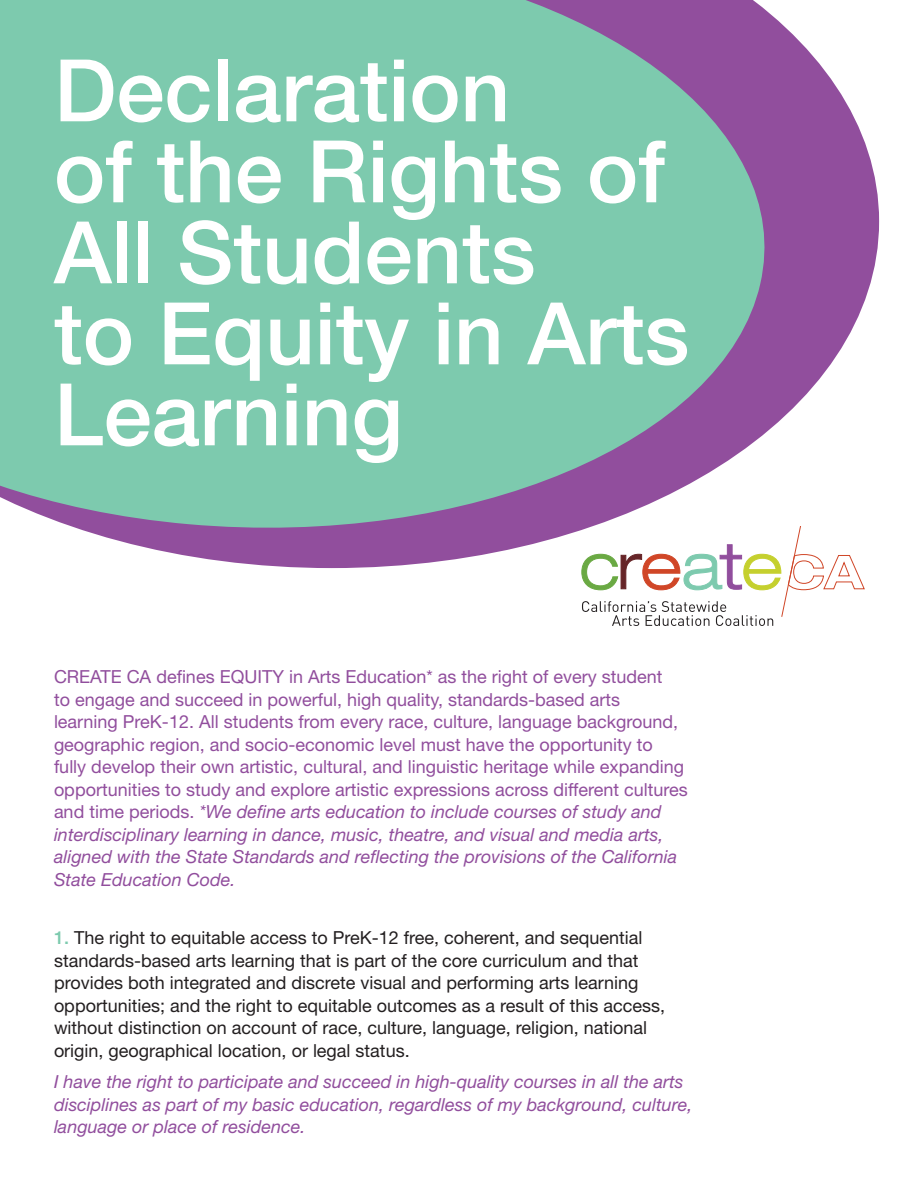
<style>
.page{position:relative;width:918px;height:1188px;background:#fff}
.page>*{position:absolute;margin:0;border:0;box-sizing:border-box;transform-origin:0 0}
.t1{font:500 86.4px/81px "Helvetica Neue";color:#fff}
.t2{font:italic 18px/22.5px "Helvetica Neue";color:#914e9d}
.t3{font:18px/22.5px "Helvetica Neue";color:#231f20}
.t4{font:18px/22.5px "Helvetica Neue";color:#914e9d}
.s1{font-style:normal}
.s2{font-weight:500;color:#7dcaae}
</style>
<div class="page">
<svg style="left:153px;top:38px;width:726px;height:530px;fill:#914e9d"></svg>
<svg style="left:581px;top:526px;width:285px;height:100px"></svg>
<svg style="left:0;top:0;width:796px;height:549px;background:#85b9af"></svg>
<p class="t1" style="left:54px;top:49px;width:458px">Declaration</p>
<p class="t1" style="left:54px;top:130px;width:613px">of the Rights of</p>
<p class="t1" style="left:54px;top:211px;width:483px">All Students</p>
<p class="t1" style="left:54px;top:292px;width:637px">to Equity in Arts<br>Learning</p>
<p class="t4" style="left:54px;top:665px;width:610px">CREATE CA defines EQUITY in Arts Education* as the right of every student</p>
<p class="t4" style="left:54px;top:688px;width:568px">to engage and succeed in powerful, high quality, standards-based arts</p>
<p class="t4" style="left:54px;top:710px;width:626px">learning PreK-12. All students from every race, culture, language background, geographic region, and socio-economic level must have the opportunity to</p>
<p class="t2" style="left:54px;top:755px;width:635px"><span class="s1">fully develop their own artistic, cultural, and linguistic heritage while expanding opportunities to study and explore artistic expressions across different cultures and time periods.</span> *We define arts education to include courses of study and interdisciplinary learning in dance, music, theatre, and visual and media arts, aligned with the State Standards and reflecting the provisions of the California State Education Code.</p>
<p class="t3" style="left:54px;top:926px;width:590px"><span class="s2">1.</span> The right to equitable access to PreK-12 free, coherent, and sequential</p>
<p class="t3" style="left:54px;top:949px;width:586px">standards-based arts learning that is part of the core curriculum and that</p>
<p class="t3" style="left:54px;top:971px;width:586px">provides both integrated and discrete visual and performing arts learning</p>
<p class="t3" style="left:54px;top:994px;width:613px">opportunities; and the right to equitable outcomes as a result of this access, without distinction on account of race, culture, language, religion, national</p>
<p class="t3" style="left:54px;top:1039px;width:357px">origin, geographical location, or legal status.</p>
<p class="t2" style="left:54px;top:1070px;width:640px">I have the right to participate and succeed in high-quality courses in all the arts disciplines as part of my basic education, regardless of my background, culture,</p>
<p class="t2" style="left:54px;top:1115px;width:253px">language or place of residence.</p>
</div>
